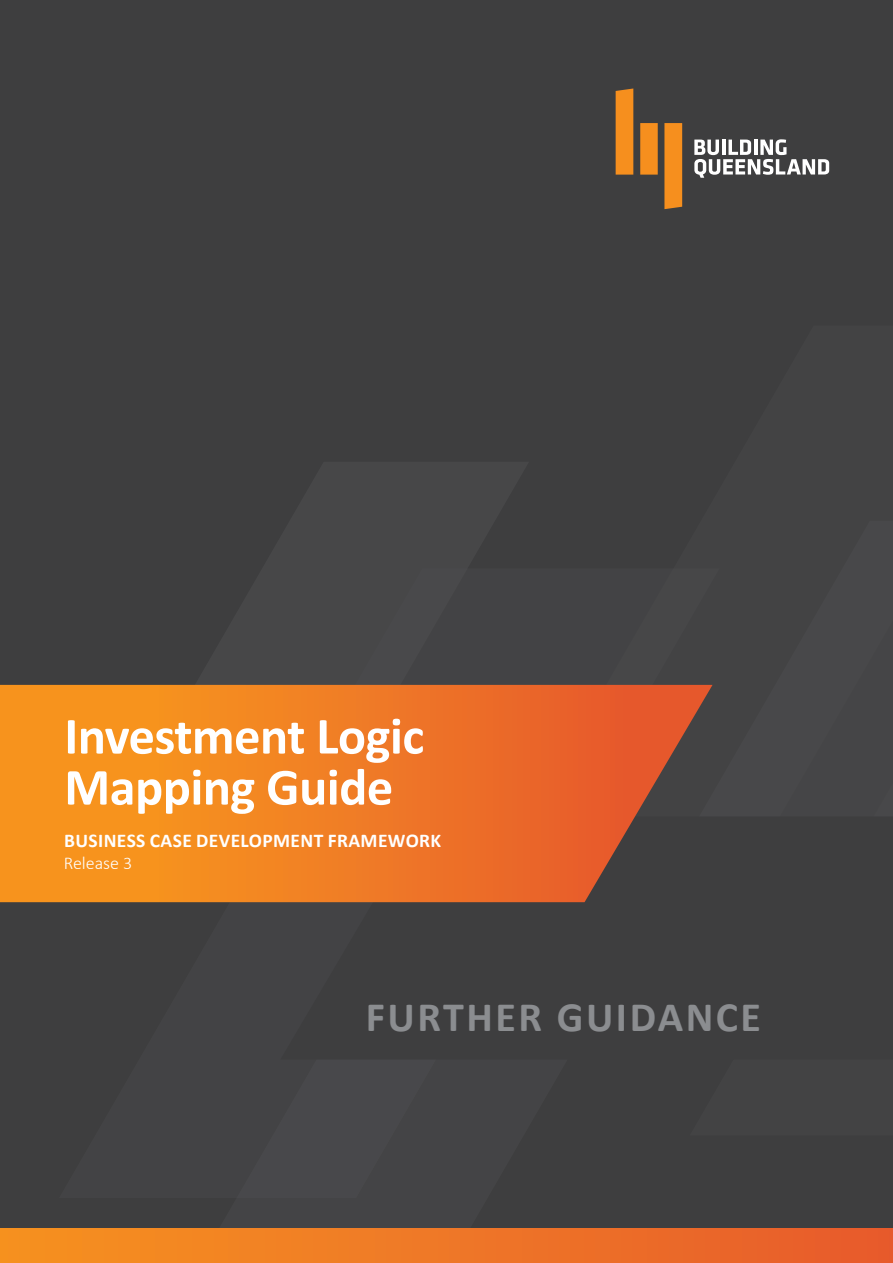
<style>
.page{position:relative;width:893px;height:1263px;background:#3e3e3f}
.page>*{position:absolute;margin:0;border:0;box-sizing:border-box;transform-origin:0 0}
.Front_cover_header{font:700 52.5px/51px "Calibri";letter-spacing:-.01em;color:#fff}
.Front_cover_subheade{font:700 42px "Calibri";letter-spacing:.06em;color:#8b8d90}
.Secondary_title_bar{font:700 19.5px "Calibri";letter-spacing:.02em;color:#fff}
.Secondary_title_bar-2{font:300 18px "Calibri";color:#fff}
</style>
<div class="page">
<svg style="left:72px;top:568px;width:436px;height:117px"></svg>
<svg style="left:508px;top:521px;width:385px;height:183px"></svg>
<svg style="left:712px;top:704px;width:181px;height:112px"></svg>
<svg style="left:132px;top:902px;width:559px;height:327px"></svg>
<svg style="left:280px;top:902px;width:411px;height:157px"></svg>
<svg style="left:0;top:685px;width:712px;height:217px;background:#e07726"></svg>
<div style="left:0;top:1229px;width:893px;height:34px;background:linear-gradient(to right,#f69220,#e75b2c)"></div>
<svg style="left:694px;top:139px;width:135px;height:39px"></svg>
<svg style="left:616px;top:88px;width:66px;height:121px"></svg>
<p class="Front_cover_header" style="left:64px;top:710px;width:361px">Investment Logic<br>Mapping Guide</p>
<p class="Secondary_title_bar" style="left:64px;top:828px;width:379px">BUSINESS CASE DEVELOPMENT FRAMEWORK</p>
<p class="Secondary_title_bar-2" style="left:64px;top:851px;width:70px">Release 3</p>
<p class="Front_cover_subheade" style="left:366px;top:990px;width:397px">FURTHER GUIDANCE</p>
</div>
